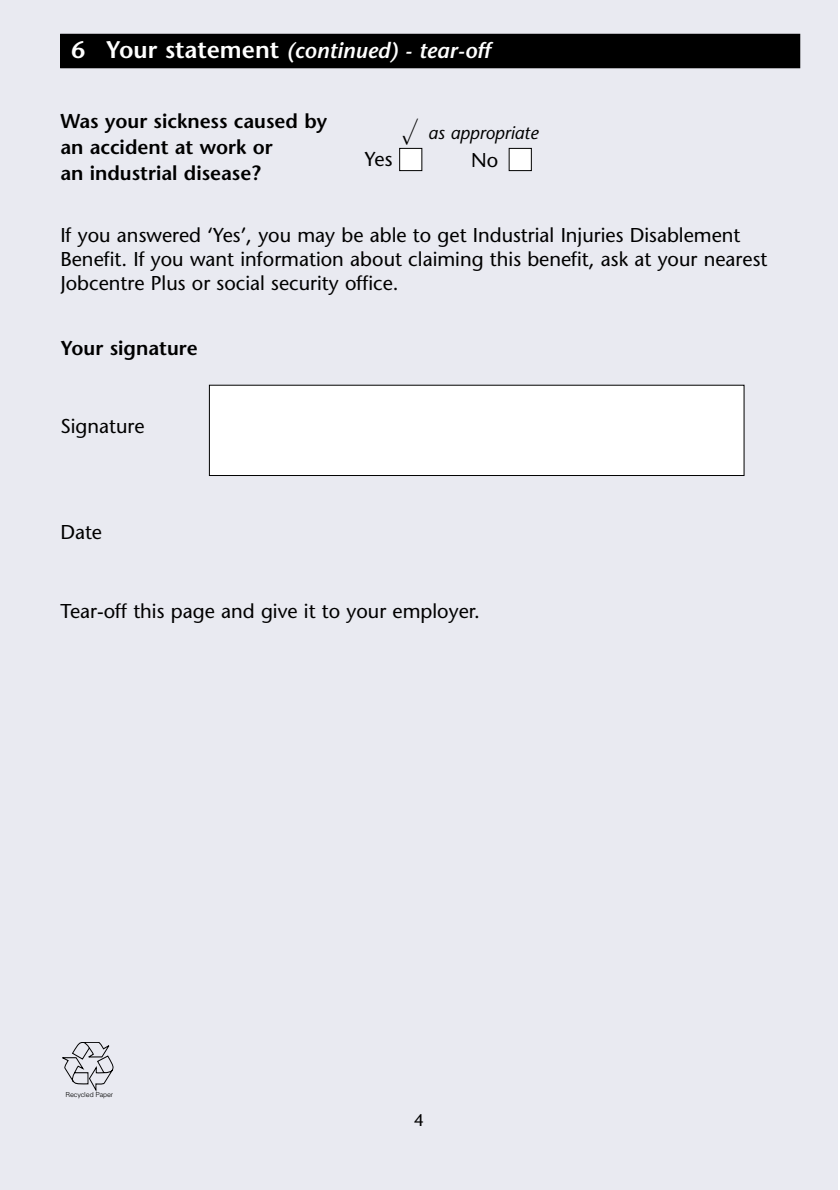
<style>
.page{position:relative;width:840px;height:1190px;background:#fff}
.page>*{position:absolute;margin:0;border:0;box-sizing:border-box;transform-origin:0 0}
.t1{font:italic 600 22px "Stone Sans";color:#fff}
.t2{font:20px/24px "Stone Sans";color:#000}
.t3{font:600 20px/26px "Stone Sans";color:#000}
.t4{font:italic 18px "Stone Sans";color:#000}
.t5{font:17px "Stone Sans";color:#000}
.t6{font:300 7px "Univers";letter-spacing:-.015em;color:#000;scale:1.04 1}
.s1{font-style:normal;font-size:24px}
</style>
<div class="page">
<div style="left:0;top:0;width:838px;height:1190px;background:#e9eaf1"></div>
<div style="left:209px;top:385px;width:535px;height:91px;background:#fff"></div>
<div style="left:209px;top:385px;width:535px;height:91px;border:1px solid #000"></div>
<div style="left:61px;top:34px;width:739px;height:34px;background:#000"></div>
<svg style="left:62px;top:1042px;width:51px;height:50px"></svg>
<div style="left:400px;top:148px;width:22px;height:23px;background:#fff"></div>
<div style="left:399px;top:148px;width:23px;height:23px;border:1px solid #000"></div>
<div style="left:509px;top:148px;width:22px;height:23px;background:#fff"></div>
<div style="left:509px;top:148px;width:23px;height:23px;border:1px solid #000"></div>
<p class="t1" style="left:72px;top:42px;width:420px"><span class="s1">6 Your statement</span> (continued) - tear-off</p>
<p class="t3" style="left:60px;top:110px;width:268px">Was your sickness caused by an accident at work or<br>an industrial disease?</p>
<p class="t4" style="left:428px;top:126px;width:112px">as appropriate</p>
<p class="t2" style="left:365px;top:149px;width:29px">Yes</p>
<p class="t2" style="left:471px;top:150px;width:29px">No</p>
<p class="t2" style="left:60px;top:225px;width:709px">If you answered ‘Yes’, you may be able to get Industrial Injuries Disablement<br>Benefit. If you want information about claiming this benefit, ask at your nearest<br>Jobcentre Plus or social security office.</p>
<p class="t3" style="left:60px;top:337px;width:139px">Your signature</p>
<p class="t2" style="left:60px;top:416px;width:86px">Signature</p>
<p class="t2" style="left:60px;top:522px;width:43px">Date</p>
<p class="t2" style="left:60px;top:602px;width:421px">Tear-off this page and give it to your employer.</p>
<p class="t6" style="left:65px;top:1092px;width:48px">Recycled Paper</p>
<p class="t5" style="left:414px;top:1114px;width:11px">4</p>
</div>
